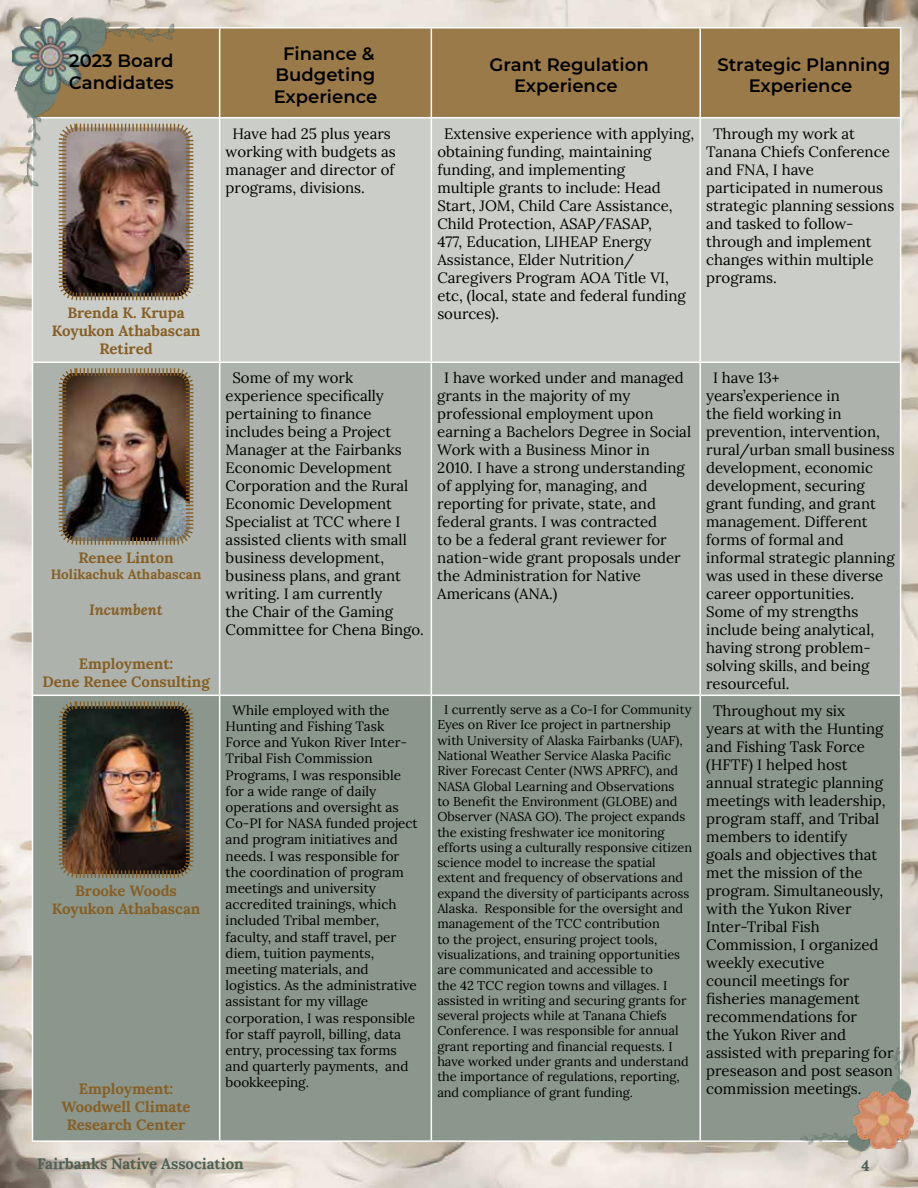
<style>
.page{position:relative;width:918px;height:1188px;background:#fff}
.page>*{position:absolute;margin:0;border:0;box-sizing:border-box;transform-origin:0 0}
.t1{font:600 18px/21.6px "Montserrat";color:#000;text-align:center}
.t2{font:15px/18px "Lora";color:#000}
.t3{font:700 15px/18px "Lora";color:#875f25;text-align:center}
.t4{font:700 15px "Lora";color:#4e5f55}
.t5{font:italic 700 15px "Lora";color:#875f25}
.t6{font:13.5px/16.2px "Lora";color:#000}
.t7{font:700 13.5px "Lora";color:#875f25}
.t8{font:12.75px/15.3px "Lora";color:#000}
</style>
<div class="page">
<img style="left:0;top:0;width:918px;height:1188px">
<div style="left:66px;top:28px;width:834px;height:89px;background:#9b7a4a"></div>
<div style="left:33px;top:118px;width:867px;height:243px;background:#cbcdc9"></div>
<div style="left:33px;top:363px;width:867px;height:332px;background:#adb3ac"></div>
<div style="left:33px;top:696px;width:867px;height:444px;background:#8b978d"></div>
<hr style="left:32px;top:27px;width:188px;height:1px;background:#fff">
<hr style="left:220px;top:27px;width:211px;height:1px;background:#fff">
<hr style="left:219px;top:28px;width:1px;height:89px;background:#fff">
<hr style="left:431px;top:27px;width:269px;height:1px;background:#fff">
<hr style="left:431px;top:28px;width:1px;height:89px;background:#fff">
<hr style="left:700px;top:27px;width:201px;height:1px;background:#fff">
<hr style="left:700px;top:28px;width:1px;height:89px;background:#fff">
<hr style="left:900px;top:28px;width:1px;height:89px;background:#fff">
<hr style="left:32px;top:117px;width:188px;height:1px;background:#fff">
<hr style="left:32px;top:118px;width:1px;height:243px;background:#fff">
<hr style="left:220px;top:117px;width:211px;height:1px;background:#fff">
<hr style="left:219px;top:118px;width:1px;height:243px;background:#fff">
<hr style="left:431px;top:117px;width:269px;height:1px;background:#fff">
<hr style="left:431px;top:118px;width:1px;height:243px;background:#fff">
<hr style="left:700px;top:117px;width:201px;height:1px;background:#fff">
<hr style="left:700px;top:118px;width:1px;height:243px;background:#fff">
<hr style="left:900px;top:118px;width:1px;height:243px;background:#fff">
<hr style="left:32px;top:361px;width:188px;height:2px;background:#fff">
<hr style="left:32px;top:363px;width:1px;height:332px;background:#fff">
<hr style="left:220px;top:361px;width:211px;height:2px;background:#fff">
<hr style="left:219px;top:363px;width:1px;height:332px;background:#fff">
<hr style="left:431px;top:361px;width:269px;height:2px;background:#fff">
<hr style="left:431px;top:363px;width:1px;height:332px;background:#fff">
<hr style="left:700px;top:361px;width:201px;height:2px;background:#fff">
<hr style="left:700px;top:363px;width:1px;height:332px;background:#fff">
<hr style="left:900px;top:363px;width:1px;height:332px;background:#fff">
<hr style="left:32px;top:695px;width:188px;height:1px;background:#fff">
<hr style="left:32px;top:696px;width:1px;height:444px;background:#fff">
<hr style="left:220px;top:695px;width:211px;height:1px;background:#fff">
<hr style="left:219px;top:696px;width:1px;height:444px;background:#fff">
<hr style="left:431px;top:695px;width:269px;height:1px;background:#fff">
<hr style="left:431px;top:696px;width:1px;height:444px;background:#fff">
<hr style="left:700px;top:695px;width:201px;height:1px;background:#fff">
<hr style="left:700px;top:696px;width:1px;height:444px;background:#fff">
<hr style="left:900px;top:696px;width:1px;height:444px;background:#fff">
<hr style="left:32px;top:1140px;width:188px;height:2px;background:#fff">
<hr style="left:220px;top:1140px;width:211px;height:2px;background:#fff">
<hr style="left:431px;top:1140px;width:269px;height:2px;background:#fff">
<hr style="left:700px;top:1140px;width:201px;height:2px;background:#fff">
<img style="left:57px;top:122px;width:138px;height:180px">
<img style="left:57px;top:367px;width:138px;height:179px">
<img style="left:57px;top:700px;width:138px;height:179px">
<img style="left:116px;top:19px;width:59px;height:29px">
<img style="left:19px;top:123px;width:23px;height:64px">
<img style="left:44px;top:3px;width:72px;height:70px">
<img style="left:8px;top:55px;width:58px;height:68px">
<img style="left:13px;top:18px;width:75px;height:76px">
<img style="left:800px;top:1132px;width:46px;height:13px">
<img style="left:891px;top:1047px;width:13px;height:32px">
<img style="left:891px;top:1079px;width:19px;height:12px">
<img style="left:846px;top:1130px;width:30px;height:24px">
<img style="left:854px;top:1091px;width:60px;height:58px">
<p class="t1" style="left:69px;top:49px;width:106px;text-align:left">2023 Board<br>Candidates</p>
<p class="t3" style="left:52px;top:302px;width:150px">Brenda K. Krupa<br>Koyukon Athabascan<br>Retired</p>
<p class="t3" style="left:78px;top:547px;width:97px">Renee Linton</p>
<p class="t7" style="left:51px;top:563px;width:152px">Holikachuk Athabascan</p>
<p class="t5" style="left:89px;top:599px;width:75px">Incumbent</p>
<p class="t3" style="left:42px;top:653px;width:169px">Employment:<br>Dene Renee Consulting</p>
<p class="t3" style="left:52px;top:880px;width:150px">Brooke Woods<br>Koyukon Athabascan</p>
<p class="t3" style="left:61px;top:1078px;width:131px">Employment:<br>Woodwell Climate<br>Research Center</p>
<p class="t1" style="left:274px;top:42px;width:105px">Finance &amp;<br>Budgeting<br>Experience</p>
<p class="t1" style="left:490px;top:53px;width:161px">Grant Regulation<br>Experience</p>
<p class="t1" style="left:717px;top:53px;width:174px">Strategic Planning<br>Experience</p>
<p class="t2" style="left:226px;top:123px;width:172px;text-indent:7px">Have had 25 plus years working with budgets as manager and director of programs, divisions.</p>
<p class="t2" style="left:437px;top:123px;width:258px;text-indent:7px">Extensive experience with applying, obtaining funding, maintaining funding, and implementing<br>multiple grants to include: Head<br>Start, JOM, Child Care Assistance,<br>Child Protection, ASAP/FASAP,<br>477, Education, LIHEAP Energy<br>Assistance, Elder Nutrition/<br>Caregivers Program AOA Title VI, etc, (local, state and federal funding sources).</p>
<p class="t2" style="left:706px;top:123px;width:190px;text-indent:7px">Through my work at<br>Tanana Chiefs Conference and FNA, I have participated in numerous strategic planning sessions and tasked to follow&shy;through and implement changes within multiple programs.</p>
<p class="t2" style="left:226px;top:368px;width:200px;text-indent:7px">Some of my work experience specifically pertaining to finance includes being a Project<br>Manager at the Fairbanks<br>Economic Development<br>Corporation and the Rural<br>Economic Development<br>Specialist at TCC where I assisted clients with small business development, business plans, and grant writing. I am currently<br>the Chair of the Gaming<br>Committee for Chena Bingo.</p>
<p class="t2" style="left:437px;top:368px;width:255px;text-indent:7px">I have worked under and managed grants in the majority of my professional employment upon earning a Bachelors Degree in Social<br>Work with a Business Minor in<br>2010. I have a strong understanding of applying for, managing, and reporting for private, state, and federal grants. I was contracted<br>to be a federal grant reviewer for nation-wide grant proposals under the Administration for Native<br>Americans (ANA.)</p>
<p class="t2" style="left:706px;top:368px;width:190px;text-indent:7px">I have 13+ years’experience in<br>the field working in prevention, intervention, rural/urban small business development, economic development, securing grant funding, and grant management. Different forms of formal and informal strategic planning was used in these diverse career opportunities.<br>Some of my strengths include being analytical, having strong problem&shy;solving skills, and being resourceful.</p>
<p class="t6" style="left:226px;top:701px;width:194px;text-indent:7px">While employed with the<br>Hunting and Fishing Task<br>Force and Yukon River Inter-<br>Tribal Fish Commission<br>Programs, I was responsible for a wide range of daily operations and oversight as<br>Co-PI for NASA funded project and program initiatives and needs. I was responsible for the coordination of program meetings and university accredited trainings, which included Tribal member, faculty, and staff travel, per diem, tuition payments, meeting materials, and logistics. As the administrative assistant for my village corporation, I was responsible for staff payroll, billing, data entry, processing tax forms and quarterly payments, and bookkeeping.</p>
<p class="t8" style="left:437px;top:701px;width:256px;text-indent:7px">I currently serve as a Co-I for Community Eyes on River Ice project in partnership with University of Alaska Fairbanks (UAF), National Weather Service Alaska Pacific River Forecast Center (NWS APRFC), and NASA Global Learning and Observations<br>to Benefit the Environment (GLOBE) and Observer (NASA GO). The project expands the existing freshwater ice monitoring efforts using a culturally responsive citizen science model to increase the spatial extent and frequency of observations and expand the diversity of participants across Alaska. Responsible for the oversight and management of the TCC contribution<br>to the project, ensuring project tools, visualizations, and training opportunities are communicated and accessible to<br>the 42 TCC region towns and villages. I assisted in writing and securing grants for several projects while at Tanana Chiefs Conference. I was responsible for annual grant reporting and financial requests. I have worked under grants and understand the importance of regulations, reporting, and compliance of grant funding.</p>
<p class="t2" style="left:706px;top:701px;width:189px;text-indent:7px">Throughout my six<br>years at with the Hunting and Fishing Task Force (HFTF) I helped host annual strategic planning meetings with leadership, program staff, and Tribal members to identify<br>goals and objectives that met the mission of the program. Simultaneously, with the Yukon River<br>Inter-Tribal Fish<br>Commission, I organized weekly executive<br>council meetings for fisheries management recommendations for<br>the Yukon River and assisted with preparing for preseason and post season commission meetings.</p>
<p class="t4" style="left:37px;top:1151px;width:208px">Fairbanks Native Association</p>
<p class="t4" style="left:861px;top:1152px;width:10px">4</p>
</div>
